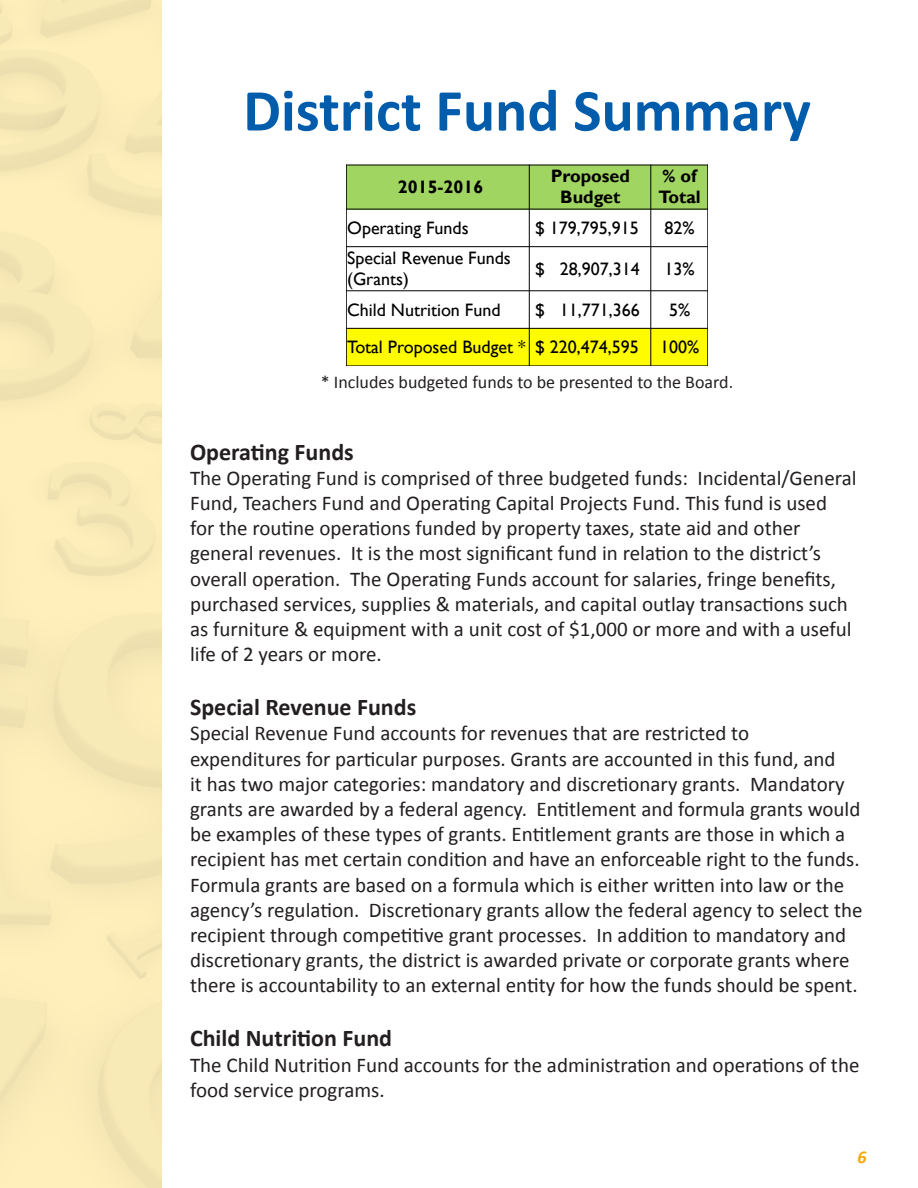
<style>
.page{position:relative;width:918px;height:1188px;background:#fff}
.page>*{position:absolute;margin:0;border:0;box-sizing:border-box;transform-origin:0 0}
.t1{font:700 60px "Calibri";color:#015dab}
.Body_Copy_heading{font:700 24px "Calibri";color:#231f20}
.Body_Copy{font:21px/25.2px "Calibri";color:#231f20}
.t2{font:18px/21px "Gill Sans";color:#000}
.Body_Copy-2{font:18px "Calibri";color:#231f20}
.t3{font:700 18px/21px "Gill Sans";color:#000;text-align:center}
.t4{font:italic 700 18px "Calibri";color:#f6a800}
</style>
<div class="page">
<div style="left:0;top:0;width:162px;height:1188px;background:#feefbb"></div>
<div style="left:346px;top:165px;width:183px;height:44px;background:#a1d562"></div>
<div style="left:529px;top:165px;width:122px;height:44px;background:#a1d562"></div>
<div style="left:651px;top:165px;width:57px;height:44px;background:#a1d562"></div>
<div style="left:346px;top:328px;width:183px;height:38px;background:#fffb00"></div>
<div style="left:529px;top:328px;width:122px;height:38px;background:#fffb00"></div>
<div style="left:651px;top:328px;width:57px;height:38px;background:#fffb00"></div>
<hr style="left:529px;top:165px;width:1px;height:201px;background:#000">
<hr style="left:650px;top:165px;width:1px;height:201px;background:#000">
<hr style="left:346px;top:209px;width:362px;height:1px;background:#000">
<hr style="left:346px;top:246px;width:362px;height:1px;background:#000">
<hr style="left:346px;top:290px;width:362px;height:1px;background:#000">
<hr style="left:346px;top:328px;width:362px;height:1px;background:#000">
<hr style="left:346px;top:165px;width:1px;height:201px;background:#000">
<hr style="left:707px;top:165px;width:1px;height:201px;background:#000">
<hr style="left:346px;top:165px;width:362px;height:1px;background:#000">
<hr style="left:346px;top:366px;width:362px;height:1px;background:#000">
<p class="t1" style="left:243px;top:72px;width:569px">District Fund Summary</p>
<p class="t3" style="left:398px;top:177px;width:87px">2015-2016</p>
<p class="t3" style="left:551px;top:166px;width:81px">Proposed<br>Budget</p>
<p class="t3" style="left:658px;top:166px;width:44px;text-align:left">% of<br>Total</p>
<p class="t2" style="left:347px;top:218px;width:123px">Operating Funds</p>
<p class="t2" style="left:535px;top:218px;width:105px">$ 179,795,915</p>
<p class="t2" style="left:665px;top:218px;width:32px">82%</p>
<p class="t2" style="left:347px;top:248px;width:165px">Special Revenue Funds (Grants)</p>
<p class="t2" style="left:535px;top:258px;width:106px">$ 28,907,314</p>
<p class="t2" style="left:665px;top:258px;width:32px">13%</p>
<p class="t2" style="left:347px;top:299px;width:155px">Child Nutrition Fund</p>
<p class="t2" style="left:535px;top:299px;width:106px">$ 11,771,366</p>
<p class="t2" style="left:347px;top:291px;width:354px;line-height:37.7px;text-indent:322px">5%<br>Total Proposed Budget * $ 220,474,595 100%</p>
<p class="Body_Copy-2" style="left:321px;top:370px;width:414px">* Includes budgeted funds to be presented to the Board.</p>
<p class="Body_Copy_heading" style="left:190px;top:436px;width:165px">Operating Funds</p>
<p class="Body_Copy" style="left:190px;top:465px;width:668px">The Operating Fund is comprised of three budgeted funds: Incidental/General Fund, Teachers Fund and Operating Capital Projects Fund. This fund is used for the routine operations funded by property taxes, state aid and other general revenues. It is the most significant fund in relation to the district’s overall operation. The Operating Funds account for salaries, fringe benefits, purchased services, supplies &amp; materials, and capital outlay transactions such as furniture &amp; equipment with a unit cost of $1,000 or more and with a useful life of 2 years or more.</p>
<p class="Body_Copy_heading" style="left:190px;top:692px;width:228px">Special Revenue Funds</p>
<p class="Body_Copy" style="left:190px;top:721px;width:674px">Special Revenue Fund accounts for revenues that are restricted to expenditures for particular purposes. Grants are accounted in this fund, and<br>it has two major categories: mandatory and discretionary grants. Mandatory grants are awarded by a federal agency. Entitlement and formula grants would be examples of these types of grants. Entitlement grants are those in which a recipient has met certain condition and have an enforceable right to the funds.<br>Formula grants are based on a formula which is either written into law or the agency’s regulation. Discretionary grants allow the federal agency to select the recipient through competitive grant processes. In addition to mandatory and discretionary grants, the district is awarded private or corporate grants where there is accountability to an external entity for how the funds should be spent.</p>
<p class="Body_Copy_heading" style="left:190px;top:1023px;width:204px">Child Nutrition Fund</p>
<p class="Body_Copy" style="left:190px;top:1052px;width:671px">The Child Nutrition Fund accounts for the administration and operations of the food service programs.</p>
<p class="t4" style="left:857px;top:1146px;width:11px">6</p>
</div>
